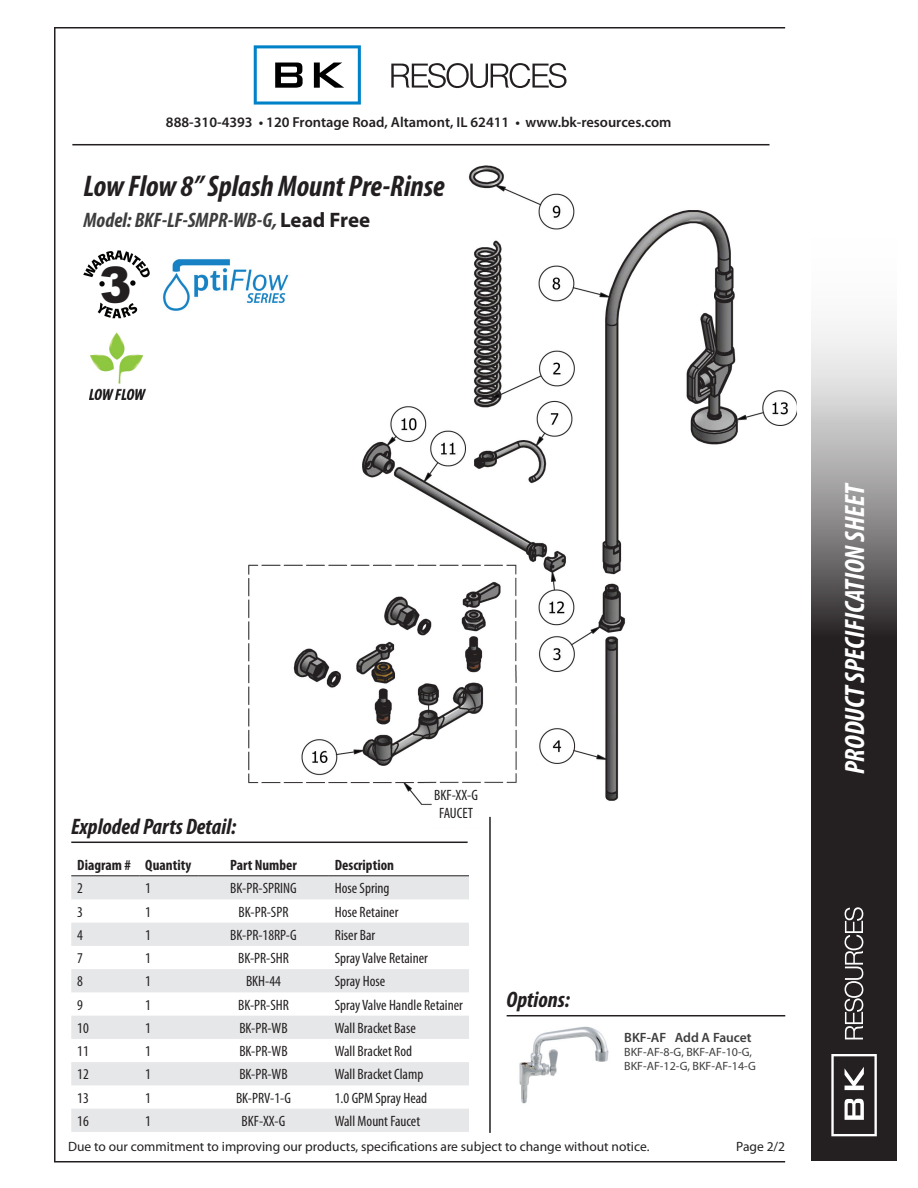
<style>
.page{position:relative;width:918px;height:1188px;background:#fff}
.page>*{position:absolute;margin:0;border:0;box-sizing:border-box;transform-origin:0 0}
.t1{font:italic 700 condensed 30px "Myriad Pro";color:#231f20}
.t2{font:italic 700 condensed 28.05px "Myriad Pro";letter-spacing:-.005em;color:#fff}
.t3{font:italic 700 condensed 22.5px "Myriad Pro";color:#231f20}
.t4{font:italic 700 condensed 21px "Myriad Pro";color:#3e3e3f}
.t5{font:condensed 15px/18px "Myriad Pro";color:#231f20;text-align:center}
.t6{font:700 condensed 15px "Myriad Pro";color:#231f20}
.t7{font:600 14.55px "Myriad Pro";color:#231f20}
.t8{font:13.5px "Myriad Pro";color:#231f20}
.t9{font:600 13.5px "Myriad Pro";color:#3e3e3f}
.t10{font:12px/14.4px "Myriad Pro";color:#3e3e3f}
.s1{font-style:normal;font-stretch:normal;color:#231f20}
</style>
<div class="page">
<hr style="left:54px;top:1161px;width:731px;height:1px;background:#231f20">
<hr style="left:54px;top:27px;width:731px;height:1px;background:#231f20">
<hr style="left:54px;top:27px;width:2px;height:1134px;background:#231f20">
<svg style="left:254px;top:45px;width:107px;height:60px"></svg>
<svg style="left:391px;top:63px;width:176px;height:25px"></svg>
<hr style="left:72px;top:144px;width:698px;height:1px;background:#231f20">
<svg style="left:811px;top:325px;width:86px;height:836px;background:#565354"></svg>
<svg style="left:845px;top:907px;width:18px;height:132px"></svg>
<svg style="left:831px;top:1054px;width:46px;height:82px"></svg>
<img style="left:204px;top:165px;width:593px;height:677px">
<hr style="left:71px;top:842px;width:397px;height:1px;background:#231f20">
<svg style="left:71px;top:876px;width:398px;height:256px;fill:#e6e7e9"></svg>
<hr style="left:71px;top:875px;width:68px;height:1px;background:#231f20">
<hr style="left:139px;top:875px;width:59px;height:1px;background:#231f20">
<hr style="left:198px;top:875px;width:131px;height:1px;background:#231f20">
<hr style="left:329px;top:875px;width:140px;height:1px;background:#231f20">
<hr style="left:507px;top:1015px;width:278px;height:1px;background:#231f20">
<img style="left:519px;top:1026px;width:90px;height:78px">
<hr style="left:489px;top:817px;width:2px;height:316px;background:#231f20">
<img style="left:162px;top:254px;width:135px;height:58px">
<div style="left:432px;top:788px;width:52px;height:39px;background:#fff"></div>
<div style="left:640px;top:484px;width:122px;height:88px;background:#fff"></div>
<img style="left:89px;top:332px;width:57px;height:68px">
<svg style="left:83px;top:250px;width:67px;height:68px"></svg>
<p class="t7" style="left:166px;top:113px;width:507px">888-310-4393 • 120 Frontage Road, Altamont, IL 62411 • www.bk-resources.com</p>
<h1 class="t1" style="left:84px;top:168px;width:363px">Low Flow 8” Splash Mount Pre-Rinse</h1>
<h3 class="t4" style="left:84px;top:207px;width:288px">Model: BKF-LF-SMPR-WB-G, <span class="s1">Lead Free</span></h3>
<h3 class="t3" style="left:71px;top:812px;width:167px">Exploded Parts Detail:</h3>
<p class="t5" style="left:434px;top:785px;width:45px">BKF-XX-G<br>FAUCET</p>
<p class="t6" style="left:77px;top:855px;width:116px">Diagram # Quantity</p>
<p class="t6" style="left:230px;top:855px;width:68px">Part Number</p>
<p class="t6" style="left:335px;top:855px;width:61px">Description</p>
<p class="t5" style="left:77px;top:879px;width:7px">2</p>
<p class="t5" style="left:145px;top:879px;width:7px">1</p>
<p class="t5" style="left:230px;top:879px;width:68px">BK-PR-SPRING</p>
<p class="t5" style="left:335px;top:879px;width:56px">Hose Spring</p>
<p class="t5" style="left:77px;top:903px;width:7px">3</p>
<p class="t5" style="left:145px;top:903px;width:7px">1</p>
<p class="t5" style="left:239px;top:903px;width:51px">BK-PR-SPR</p>
<p class="t5" style="left:335px;top:903px;width:65px">Hose Retainer</p>
<p class="t5" style="left:77px;top:926px;width:7px">4</p>
<p class="t5" style="left:145px;top:926px;width:7px">1</p>
<p class="t5" style="left:230px;top:926px;width:68px">BK-PR-18RP-G</p>
<p class="t5" style="left:335px;top:926px;width:42px">Riser Bar</p>
<p class="t5" style="left:77px;top:949px;width:7px">7</p>
<p class="t5" style="left:145px;top:949px;width:7px">1</p>
<p class="t5" style="left:238px;top:949px;width:52px">BK-PR-SHR</p>
<p class="t5" style="left:335px;top:949px;width:95px">Spray Valve Retainer</p>
<p class="t5" style="left:77px;top:972px;width:7px">8</p>
<p class="t5" style="left:145px;top:972px;width:7px">1</p>
<p class="t5" style="left:246px;top:972px;width:36px">BKH-44</p>
<p class="t5" style="left:335px;top:972px;width:52px">Spray Hose</p>
<p class="t5" style="left:77px;top:996px;width:7px">9</p>
<p class="t5" style="left:145px;top:996px;width:7px">1</p>
<p class="t5" style="left:238px;top:996px;width:52px">BK-PR-SHR</p>
<p class="t5" style="left:335px;top:996px;width:130px">Spray Valve Handle Retainer</p>
<p class="t5" style="left:77px;top:1019px;width:13px">10</p>
<p class="t5" style="left:145px;top:1019px;width:7px">1</p>
<p class="t5" style="left:239px;top:1019px;width:50px">BK-PR-WB</p>
<p class="t5" style="left:335px;top:1019px;width:82px">Wall Bracket Base</p>
<p class="t5" style="left:77px;top:1042px;width:13px">11</p>
<p class="t5" style="left:145px;top:1042px;width:7px">1</p>
<p class="t5" style="left:239px;top:1042px;width:50px">BK-PR-WB</p>
<p class="t5" style="left:335px;top:1042px;width:79px">Wall Bracket Rod</p>
<p class="t5" style="left:77px;top:1065px;width:13px">12</p>
<p class="t5" style="left:145px;top:1065px;width:7px">1</p>
<p class="t5" style="left:239px;top:1065px;width:50px">BK-PR-WB</p>
<p class="t5" style="left:335px;top:1065px;width:90px">Wall Bracket Clamp</p>
<p class="t5" style="left:77px;top:1089px;width:13px">13</p>
<p class="t5" style="left:145px;top:1089px;width:7px">1</p>
<p class="t5" style="left:236px;top:1089px;width:57px">BK-PRV-1-G</p>
<p class="t5" style="left:335px;top:1089px;width:94px">1.0 GPM Spray Head</p>
<p class="t5" style="left:77px;top:1112px;width:13px">16</p>
<p class="t5" style="left:145px;top:1112px;width:7px">1</p>
<p class="t5" style="left:242px;top:1112px;width:45px">BKF-XX-G</p>
<p class="t5" style="left:335px;top:1112px;width:87px">Wall Mount Faucet</p>
<h3 class="t3" style="left:507px;top:986px;width:65px">Options:</h3>
<p class="t9" style="left:624px;top:1028px;width:129px">BKF-AF Add A Faucet</p>
<p class="t10" style="left:624px;top:1045px;width:133px">BKF-AF-8-G, BKF-AF-10-G,<br>BKF-AF-12-G, BKF-AF-14-G</p>
<p class="t8" style="left:68px;top:1138px;width:583px">Due to our commitment to improving our products, specifications are subject to change without notice.</p>
<p class="t8" style="left:736px;top:1138px;width:50px">Page 2/2</p>
<h2 class="t2" style="left:837px;top:774px;width:293px;rotate:-90deg">PRODUCT SPECIFICATION SHEET</h2>
</div>
